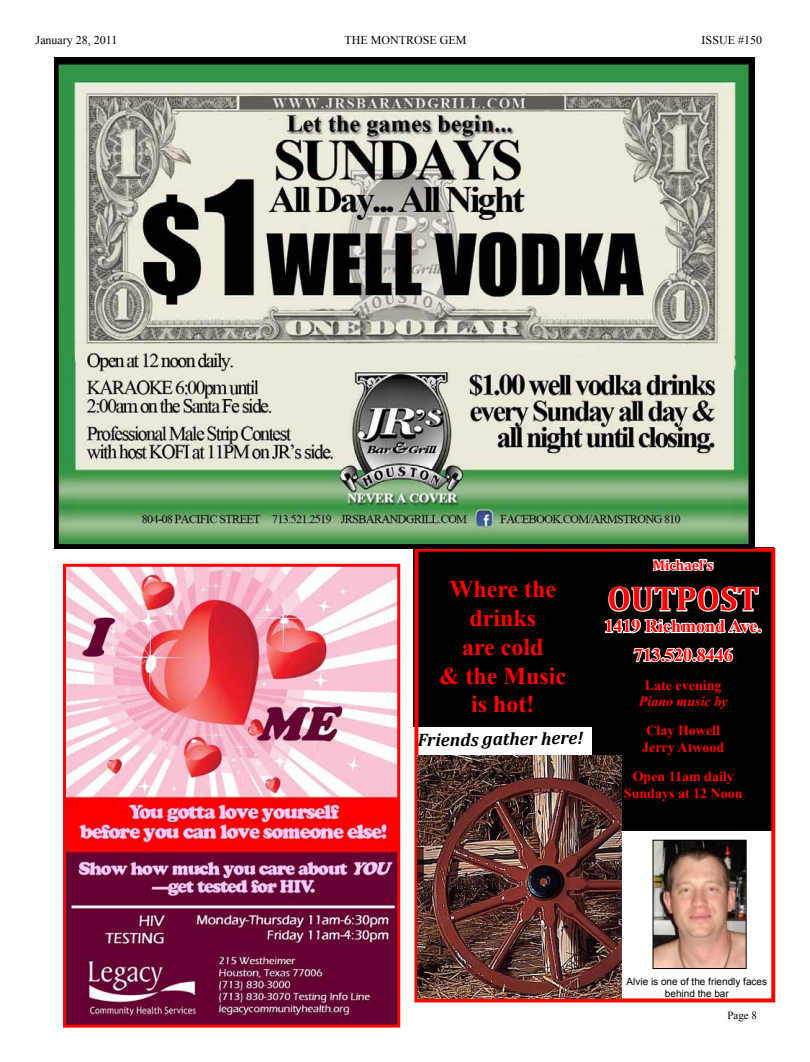
<style>
.page{position:relative;width:810px;height:1062px;background:#fff}
.page>*{position:absolute;margin:0;border:0;box-sizing:border-box;transform-origin:0 0}
.t1{font:700 34px "Cambria";color:#f00}
.t2{font:700 24px/28.8px "Times New Roman";color:#f00;text-align:center}
.t3{font:700 18px/28.8px "Times New Roman";color:#f00;text-align:center}
.t4{font:italic 700 18px "Cambria";color:#000}
.t5{font:700 14px/16.8px "Times New Roman";color:#f00;text-align:center}
.t6{font:italic 700 14px "Times New Roman";color:#f00}
.t7{font:700 14px "Cambria";color:#f00}
.t8{font:12px "Times New Roman";color:#000}
.t9{font:11px "Times New Roman";color:#000}
.t10{font:10px/12px "Arial";color:#000;text-align:center}
</style>
<div class="page">
<svg style="left:412px;top:547px;width:364px;height:456px"></svg>
<img style="left:63px;top:563px;width:338px;height:465px">
<img style="left:418px;top:755px;width:203px;height:243px">
<img style="left:54px;top:58px;width:701px;height:490px">
<p class="t8" style="left:36px;top:32px;width:83px">January 28, 2011</p>
<p class="t8" style="left:344px;top:32px;width:123px">THE MONTROSE GEM</p>
<p class="t8" style="left:702px;top:32px;width:62px">ISSUE #150</p>
<h2 class="t2" style="left:440px;top:574px;width:128px">Where the drinks<br>are cold<br>&amp; the Music is hot!</h2>
<p class="t4" style="left:418px;top:729px;width:167px;rotate:-1deg">Friends gather here!</p>
<p class="t7" style="left:653px;top:556px;width:62px">Michael’s</p>
<h1 class="t1" style="left:608px;top:578px;width:153px">OUTPOST</h1>
<p class="t3" style="left:605px;top:611px;width:159px">1419 Richmond Ave.<br>713.520.8446</p>
<p class="t5" style="left:645px;top:676px;width:78px">Late evening</p>
<p class="t6" style="left:639px;top:692px;width:90px">Piano music by</p>
<p class="t5" style="left:642px;top:722px;width:84px">Clay Howell<br>Jerry Atwood</p>
<p class="t5" style="left:624px;top:767px;width:120px">Open 11am daily<br>Sundays at 12 Noon</p>
<p class="t10" style="left:627px;top:976px;width:142px">Alvie is one of the friendly faces behind the bar</p>
<p class="t9" style="left:727px;top:1008px;width:31px">Page 8</p>
</div>
